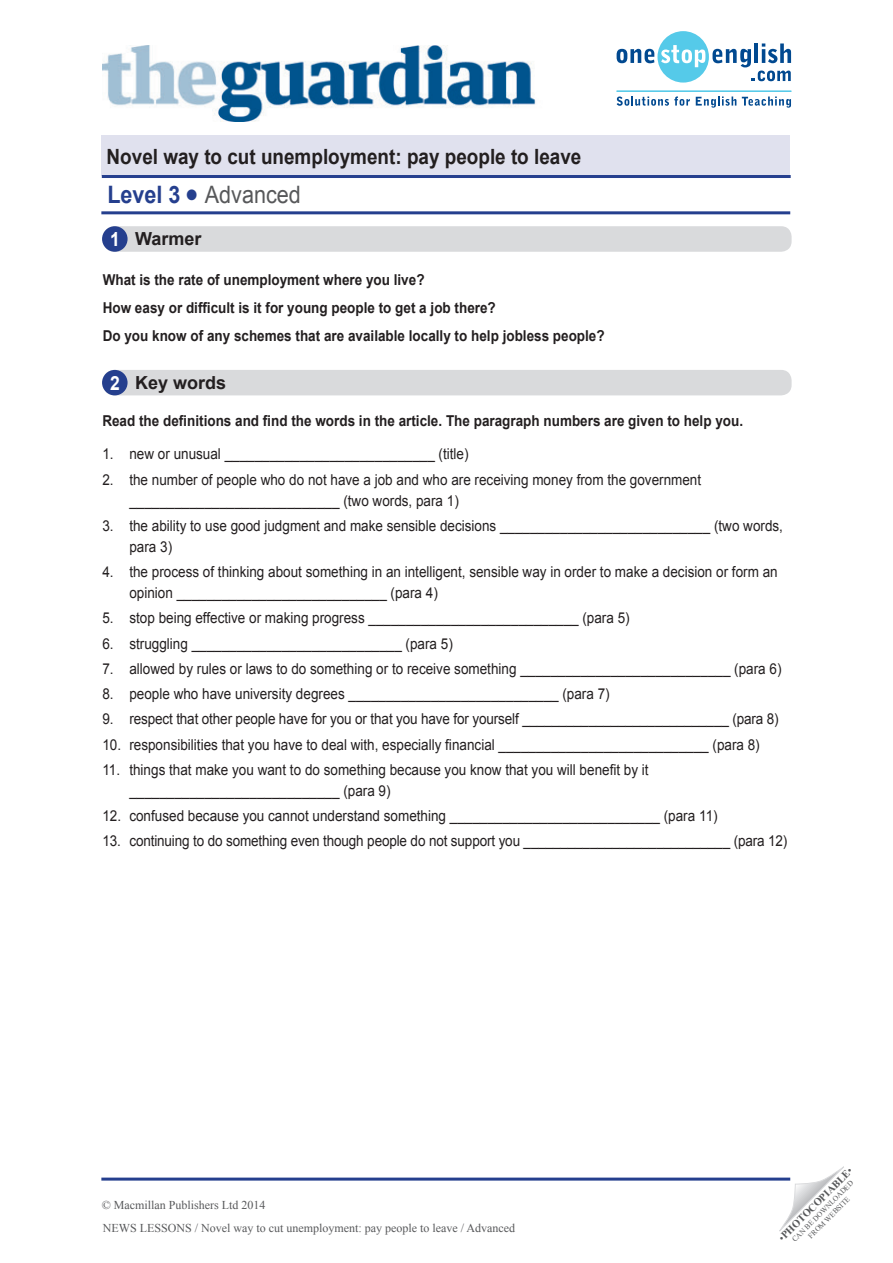
<style>
.page{position:relative;width:893px;height:1263px;background:#fff}
.page>*{position:absolute;margin:0;border:0;box-sizing:border-box;transform-origin:0 0}
.t1{font:24px "Arial";color:#57585a;scale:.9 1}
.t2{font:700 21px "Arial";color:#231f20;scale:.9 1}
.key_exercise_titles{font:700 19.5px "Arial";color:#fff;scale:.9 1}
.t3{font:700 18px "Arial";color:#231f20}
.t4{font:15px/21px "Arial";color:#231f20;scale:.9 1}
.body_text{font:700 15px "Arial";color:#231f20;scale:.9 1}
.t5{font:12px "Times New Roman";color:#57585a}
.t6{font:700 10.5px "Times New Roman";color:#57585a}
.t7{font:7.5px/9px "Times New Roman";color:#57585a;text-align:center}
.s1{font-weight:700;color:#253f8e}
.s2{color:#253f8e}
.s3{font-weight:400}
</style>
<div class="page">
<div style="left:101px;top:135px;width:689px;height:40px;background:#e0e1ee"></div>
<svg style="left:617px;top:31px;width:174px;height:52px"></svg>
<svg style="left:617px;top:97px;width:73px;height:9px"></svg>
<svg style="left:696px;top:97px;width:40px;height:11px"></svg>
<svg style="left:742px;top:97px;width:49px;height:11px"></svg>
<hr style="left:617px;top:91px;width:174px;height:1px;background:#55cae9">
<svg style="left:779px;top:1167px;width:65px;height:64px"></svg>
<hr style="left:102px;top:175px;width:689px;height:3px;background:#253f8e">
<hr style="left:101px;top:211px;width:689px;height:3px;background:#253f8e">
<hr style="left:101px;top:1177px;width:689px;height:3px;background:#253f8e">
<img style="left:102px;top:45px;width:434px;height:77px">
<div style="left:104px;top:370px;width:688px;height:25px;background:#d9dadc;border-radius:10px"></div>
<div style="left:102px;top:370px;width:26px;height:25px;background:#253f8e;border-radius:50%"></div>
<div style="left:104px;top:226px;width:688px;height:26px;background:#d9dadc;border-radius:10px"></div>
<div style="left:102px;top:226px;width:26px;height:26px;background:#253f8e;border-radius:50%"></div>
<h2 class="t2" style="left:107px;top:142px;width:529px">Novel way to cut unemployment: pay people to leave</h2>
<h1 class="t1" style="left:107px;top:178px;width:216px"><span class="s1">Level 3</span> <span class="s2">●</span> Advanced</h1>
<p class="key_exercise_titles" style="left:110px;top:226px;width:12px">1</p>
<p class="t3" style="left:135px;top:227px;width:68px">Warmer</p>
<p class="body_text" style="left:103px;top:270px;width:359px">What is the rate of unemployment where you live?</p>
<p class="body_text" style="left:103px;top:298px;width:438px">How easy or difficult is it for young people to get a job there?</p>
<p class="body_text" style="left:103px;top:326px;width:559px">Do you know of any schemes that are available locally to help jobless people?</p>
<p class="key_exercise_titles" style="left:110px;top:370px;width:12px">2</p>
<p class="t3" style="left:135px;top:371px;width:93px">Key words</p>
<p class="body_text" style="left:102px;top:410px;width:713px">Read the definitions and find the words in the article. The paragraph numbers are given to help you.</p>
<p class="t4" style="left:102px;top:444px;width:408px">1. new or unusual ____________________________ (title)</p>
<p class="t4" style="left:129px;top:469px;width:637px;text-indent:-27px">2. the number of people who do not have a job and who are receiving money from the government ____________________________ (two words, para 1)</p>
<p class="t4" style="left:129px;top:515px;width:728px;text-indent:-27px">3. the ability to use good judgment and make sensible decisions ____________________________ (two words, para 3)</p>
<p class="t4" style="left:129px;top:561px;width:722px;text-indent:-27px">4. the process of thinking about something in an intelligent, sensible way in order to make a decision or form an opinion ____________________________ (para 4)</p>
<p class="t4" style="left:102px;top:608px;width:587px">5. stop being effective or making progress ____________________________ (para 5)</p>
<p class="t4" style="left:102px;top:633px;width:391px">6. struggling ____________________________ (para 5)</p>
<p class="t4" style="left:102px;top:658px;width:756px">7. allowed by rules or laws to do something or to receive something ____________________________ (para 6)</p>
<p class="t4" style="left:102px;top:683px;width:565px">8. people who have university degrees ____________________________ (para 7)</p>
<p class="t4" style="left:102px;top:709px;width:753px">9. respect that other people have for you or that you have for yourself ____________________________ (para 8)</p>
<p class="t4" style="left:102px;top:734px;width:732px">10. responsibilities that you have to deal with, especially financial ____________________________ (para 8)</p>
<p class="t4" style="left:129px;top:759px;width:578px;text-indent:-27px">11. things that make you want to do something because you know that you will benefit by it ____________________________ (para 9)</p>
<p class="t4" style="left:102px;top:805px;width:685px">12. confused because you cannot understand something ____________________________ (para 11)</p>
<p class="t4" style="left:102px;top:831px;width:763px">13. continuing to do something even though people do not support you ____________________________ (para 12)</p>
<p class="t5" style="left:102px;top:1197px;width:165px">© Macmillan Publishers Ltd 2014</p>
<p class="t5" style="left:103px;top:1220px;width:414px">NEWS LESSONS / Novel way to cut unemployment: pay people to leave / Advanced</p>
<p class="t6" style="left:775px;top:1234px;width:101px;rotate:-45deg"><span class="s3">•</span>PHOTOCOPIABLE<span class="s3">•</span></p>
<p class="t7" style="left:790px;top:1237px;width:85px;rotate:-45deg">CAN BE DOWNLOADED<br>FROM WEBSITE</p>
</div>
